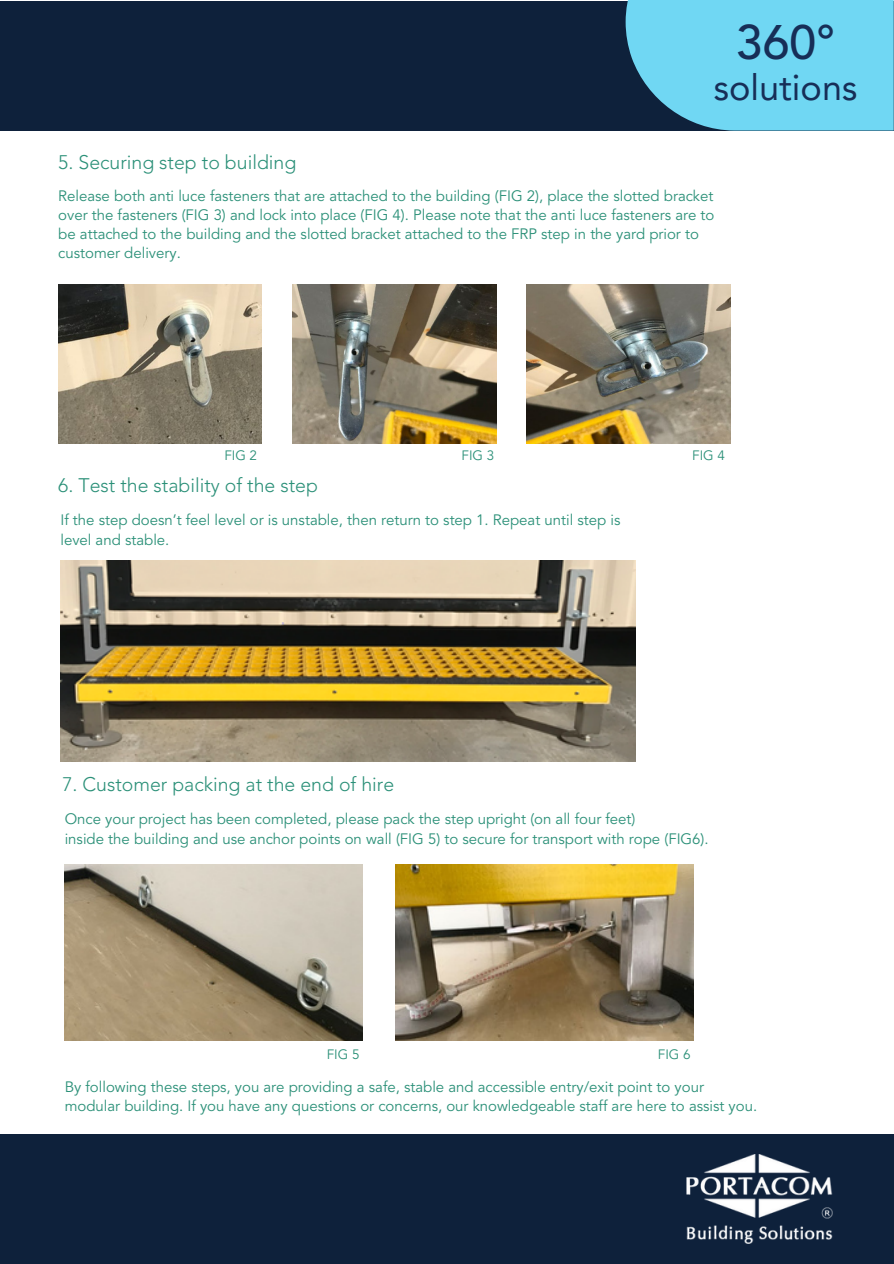
<style>
.page{position:relative;width:894px;height:1264px;background:#fff}
.page>*{position:absolute;margin:0;border:0;box-sizing:border-box;transform-origin:0 0}
.t1{font:500 48px "Avenir";color:#172e57}
.t2{font:36px "Avenir LT Pro";color:#172e57}
.t3{font:300 19.5px "Avenir";color:#2b9078}
.t4{font:15px/19.2px "Avenir";color:#2b9078}
.t5{font:13.5px "Avenir";color:#2b9078}
</style>
<div class="page">
<div style="left:0;top:1134px;width:893px;height:129px;background:#0e213b"></div>
<div style="left:0;top:1px;width:893px;height:129px;background:#0e213b"></div>
<img style="left:58px;top:284px;width:204px;height:159px">
<img style="left:292px;top:284px;width:204px;height:159px">
<img style="left:526px;top:284px;width:203px;height:159px">
<img style="left:65px;top:864px;width:297px;height:176px">
<img style="left:395px;top:864px;width:298px;height:176px">
<img style="left:60px;top:561px;width:575px;height:200px">
<div style="left:625px;top:0;width:268px;height:131px;background:#70d7f3"></div>
<img style="left:686px;top:1154px;width:146px;height:89px">
<h3 class="t3" style="left:58px;top:150px;width:239px">5. Securing step to building</h3>
<p class="t1" style="left:735px;top:14px;width:101px">360°</p>
<p class="t2" style="left:713px;top:73px;width:145px">solutions</p>
<p class="t4" style="left:58px;top:186px;width:657px">Release both anti luce fasteners that are attached to the building (FIG 2), place the slotted bracket over the fasteners (FIG 3) and lock into place (FIG 4). Please note that the anti luce fasteners are to be attached to the building and the slotted bracket attached to the FRP step in the yard prior to customer delivery.</p>
<p class="t5" style="left:224px;top:447px;width:34px">FIG 2</p>
<p class="t5" style="left:461px;top:447px;width:34px">FIG 3</p>
<p class="t5" style="left:692px;top:447px;width:34px">FIG 4</p>
<p class="t3" style="left:58px;top:473px;width:261px">6. Test the stability of the step</p>
<h3 class="t4" style="left:60px;top:510px;width:561px;line-height:20.2px">If the step doesn’t feel level or is unstable, then return to step 1. Repeat until step is level and stable.</h3>
<p class="t3" style="left:62px;top:772px;width:333px">7. Customer packing at the end of hire</p>
<h2 class="t4" style="left:65px;top:809px;width:645px;line-height:20.2px">Once your project has been completed, please pack the step upright (on all four feet)<br>inside the building and use anchor points on wall (FIG 5) to secure for transport with rope (FIG6).</h2>
<p class="t5" style="left:327px;top:1046px;width:34px">FIG 5</p>
<h3 class="t5" style="left:657px;top:1046px;width:34px">FIG 6</h3>
<h2 class="t4" style="left:65px;top:1077px;width:693px">By following these steps, you are providing a safe, stable and accessible entry/exit point to your modular building. If you have any questions or concerns, our knowledgeable staff are here to assist you.</h2>
</div>
